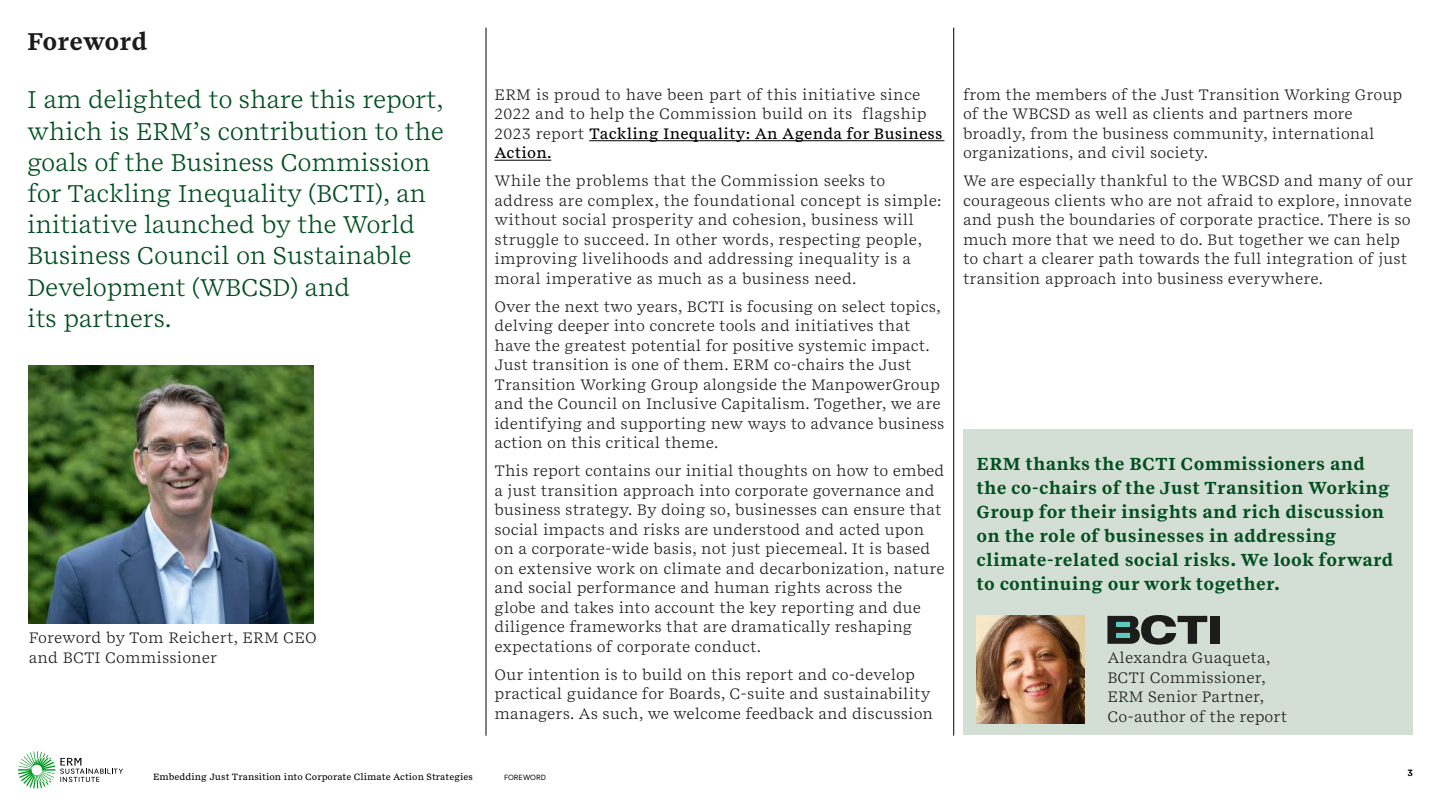
<style>
.page{position:relative;width:1440px;height:810px;background:#fff}
.page>*{position:absolute;margin:0;border:0;box-sizing:border-box;transform-origin:0 0}
.Intro{font:24px/31.2px "Spezia Serif Regular C";letter-spacing:-.02em;color:#014e20}
.H1_Title{font:24px "Spezia Serif Bold C";letter-spacing:-.01em;color:#1c1c1c}
.H3_Title_small{font:17.25px/24px "Spezia Serif Bold C";letter-spacing:.01em;color:#014e20}
.Body{font:15px/19.5px "Spezia Serif Regular C";color:#1c1c1c}
.t1{font:9px "Spezia Serif Medium C";color:#000}
.t2{font:7.5px "Figtree";color:#000}
.s1{font-family:"Spezia Serif Medium C";color:#000}
</style>
<div class="page">
<svg style="left:18px;top:751px;width:105px;height:38px"></svg>
<div style="left:963px;top:429px;width:450px;height:306px;background:#d3dfd4"></div>
<hr style="left:486px;top:28px;width:1px;height:708px;background:#000">
<hr style="left:954px;top:28px;width:1px;height:708px;background:#000">
<hr style="left:589px;top:141px;width:355px;height:1px;background:#000">
<hr style="left:494px;top:160px;width:57px;height:1px;background:#000">
<img style="left:29px;top:366px;width:285px;height:258px">
<svg style="left:1107px;top:615px;width:100px;height:30px"></svg>
<div style="left:1210px;top:616px;width:10px;height:28px;background:#1c1c1b"></div>
<img style="left:977px;top:615px;width:108px;height:108px">
<h1 class="H1_Title" style="left:27px;top:24px;width:122px">Foreword</h1>
<p class="Intro" style="left:27px;top:84px;width:419px">I am delighted to share this report, which is ERM’s contribution to the goals of the Business Commission for Tackling Inequality (BCTI), an initiative launched by the World<br>Business Council on Sustainable<br>Development (WBCSD) and<br>its partners.</p>
<p class="Body" style="left:29px;top:628px;width:289px">Foreword by Tom Reichert, ERM CEO and BCTI Commissioner</p>
<p class="Body" style="left:494px;top:84px;width:450px">ERM is proud to have been part of this initiative since 2022 and to help the Commission build on its flagship 2023 report <span class="s1">Tackling Inequality: An Agenda for Business Action.</span></p>
<p class="Body" style="left:494px;top:171px;width:449px">While the problems that the Commission seeks to address are complex, the foundational concept is simple: without social prosperity and cohesion, business will struggle to succeed. In other words, respecting people, improving livelihoods and addressing inequality is a moral imperative as much as a business need.</p>
<p class="Body" style="left:494px;top:296px;width:452px">Over the next two years, BCTI is focusing on select topics, delving deeper into concrete tools and initiatives that have the greatest potential for positive systemic impact.<br>Just transition is one of them. ERM co-chairs the Just Transition Working Group alongside the ManpowerGroup and the Council on Inclusive Capitalism. Together, we are identifying and supporting new ways to advance business action on this critical theme.</p>
<p class="Body" style="left:494px;top:461px;width:452px">This report contains our initial thoughts on how to embed a just transition approach into corporate governance and business strategy. By doing so, businesses can ensure that social impacts and risks are understood and acted upon on a corporate-wide basis, not just piecemeal. It is based on extensive work on climate and decarbonization, nature and social performance and human rights across the globe and takes into account the key reporting and due diligence frameworks that are dramatically reshaping expectations of corporate conduct.</p>
<p class="Body" style="left:494px;top:664px;width:440px">Our intention is to build on this report and co-develop practical guidance for Boards, C-suite and sustainability managers. As such, we welcome feedback and discussion</p>
<p class="t1" style="left:153px;top:770px;width:322px">Embedding Just Transition into Corporate Climate Action Strategies</p>
<p class="t2" style="left:504px;top:773px;width:43px">FOREWORD</p>
<p class="Body" style="left:963px;top:84px;width:441px">from the members of the Just Transition Working Group of the WBCSD as well as clients and partners more broadly, from the business community, international organizations, and civil society.</p>
<p class="Body" style="left:963px;top:171px;width:452px">We are especially thankful to the WBCSD and many of our courageous clients who are not afraid to explore, innovate and push the boundaries of corporate practice. There is so much more that we need to do. But together we can help to chart a clearer path towards the full integration of just transition approach into business everywhere.</p>
<h3 class="H3_Title_small" style="left:977px;top:451px;width:419px">ERM thanks the BCTI Commissioners and the co-chairs of the Just Transition Working Group for their insights and rich discussion on the role of businesses in addressing climate-related social risks. We look forward to continuing our work together.</h3>
<p class="Body" style="left:1107px;top:647px;width:164px">Alexandra Guaqueta,</p>
<p class="Body" style="left:1107px;top:667px;width:160px">BCTI Commissioner,<br>ERM Senior Partner,</p>
<p class="Body" style="left:1107px;top:706px;width:181px">Co-author of the report</p>
<p class="t1" style="left:1408px;top:766px;width:7px">3</p>
</div>
